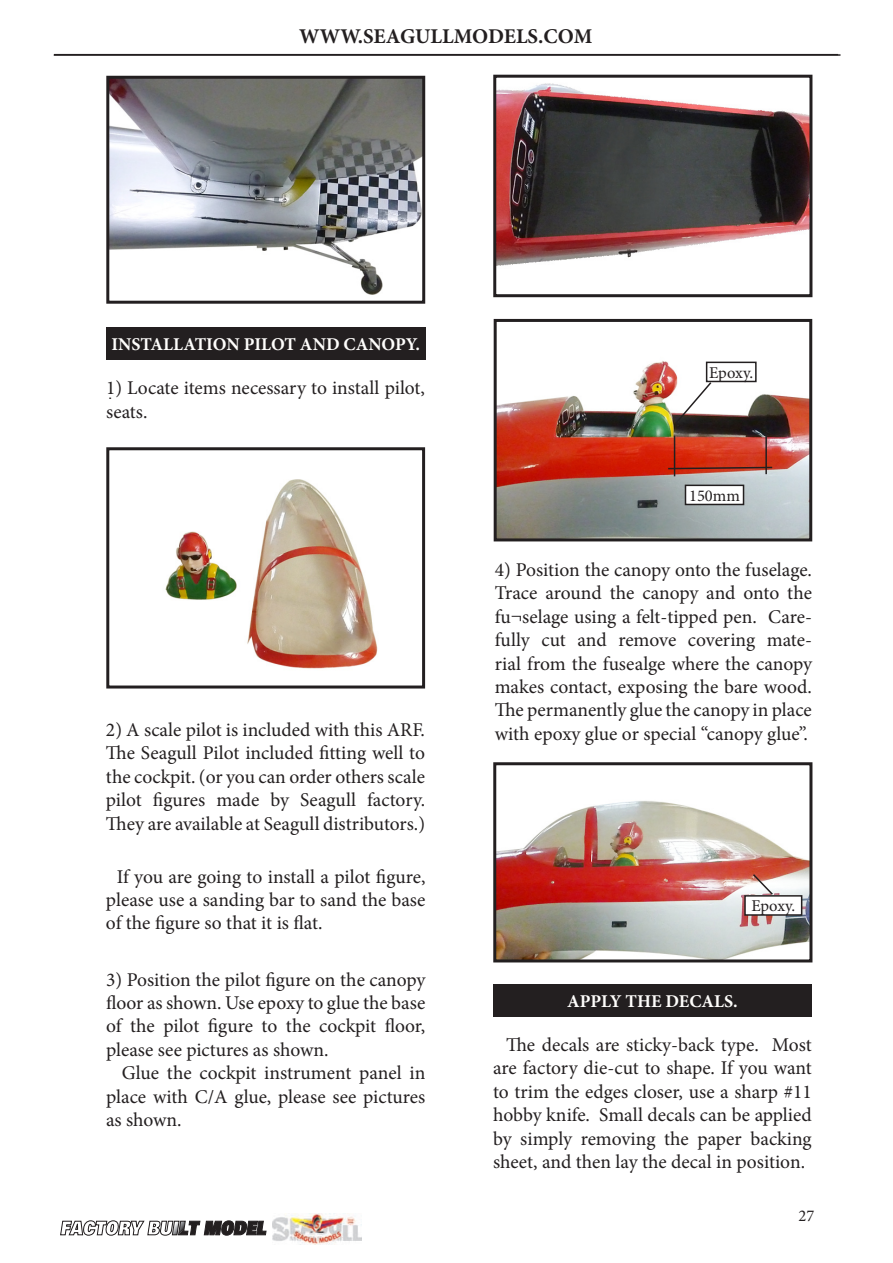
<style>
.page{position:relative;width:893px;height:1263px;background:#fff}
.page>*{position:absolute;margin:0;border:0;box-sizing:border-box;transform-origin:0 0}
.t1{font:700 21px "Minion Pro";color:#231f20}
.t2{font:19.5px/23.4px "Minion Pro";color:#231f20;text-align:justify}
.t3{font:700 18px "Minion Pro";color:#fffefc}
.t4{font:16.5px "Minion Pro";color:#231f20}
.t5{font:15.3px "Arial";color:#231f20}
</style>
<div class="page">
<hr style="left:54px;top:54px;width:786px;height:2px;background:#231f20">
<svg style="left:60px;top:1220px;width:206px;height:15px"></svg>
<img style="left:273px;top:1214px;width:89px;height:30px">
<img style="left:110px;top:80px;width:311px;height:215px">
<div style="left:106px;top:76px;width:319px;height:228px;border:3px solid #231f20"></div>
<div style="left:106px;top:327px;width:319px;height:33px;background:#231f20"></div>
<img style="left:165px;top:479px;width:213px;height:190px">
<div style="left:106px;top:447px;width:319px;height:241px;border:3px solid #231f20"></div>
<img style="left:497px;top:83px;width:311px;height:183px">
<div style="left:493px;top:75px;width:319px;height:222px;border:3px solid #231f20"></div>
<img style="left:498px;top:361px;width:310px;height:176px">
<div style="left:494px;top:319px;width:318px;height:222px;border:3px solid #231f20"></div>
<div style="left:707px;top:362px;width:49px;height:19px;background:#fff"></div>
<div style="left:706px;top:362px;width:51px;height:20px;border:2px solid #231f20"></div>
<hr style="left:765px;top:433px;width:2px;height:41px;background:#231f20">
<hr style="left:674px;top:436px;width:1px;height:40px;background:#231f20">
<div style="left:685px;top:485px;width:58px;height:19px;background:#fff"></div>
<div style="left:685px;top:485px;width:59px;height:20px;border:2px solid #231f20"></div>
<svg style="left:674px;top:381px;width:39px;height:44px"></svg>
<img style="left:497px;top:801px;width:311px;height:157px">
<div style="left:493px;top:762px;width:319px;height:200px;border:3px solid #231f20"></div>
<svg style="left:751px;top:872px;width:23px;height:23px"></svg>
<div style="left:745px;top:896px;width:57px;height:19px;background:#fff"></div>
<div style="left:744px;top:895px;width:58px;height:21px;border:2px solid #231f20"></div>
<svg style="left:667px;top:466px;width:107px;height:4px"></svg>
<div style="left:493px;top:985px;width:319px;height:32px;background:#231f20"></div>
<p class="t1" style="left:299px;top:21px;width:295px">WWW.SEAGULLMODELS.COM</p>
<p class="t3" style="left:111px;top:332px;width:310px">INSTALLATION PILOT AND CANOPY.</p>
<p class="t2" style="left:106px;top:376px;width:320px">1) Locate items necessary to install pilot, seats.</p>
<p class="t5" style="left:108px;top:384px;width:6px">.</p>
<p class="t4" style="left:709px;top:362px;width:45px">Epoxy.</p>
<p class="t4" style="left:689px;top:485px;width:52px">150mm</p>
<p class="t2" style="left:106px;top:718px;width:321px">2) A scale pilot is included with this ARF.<br>The Seagull Pilot included fitting well to the cockpit. (or you can order others scale pilot figures made by Seagull factory.<br>They are available at Seagull distributors.)</p>
<p class="t2" style="left:106px;top:865px;width:321px;text-indent:11px">If you are going to install a pilot figure, please use a sanding bar to sand the base of the figure so that it is flat.</p>
<p class="t2" style="left:106px;top:968px;width:321px">3) Position the pilot figure on the canopy floor as shown. Use epoxy to glue the base of the pilot figure to the cockpit floor, please see pictures as shown.</p>
<p class="t2" style="left:106px;top:1061px;width:321px;text-indent:16px">Glue the cockpit instrument panel in place with C/A glue, please see pictures as shown.</p>
<p class="t2" style="left:495px;top:558px;width:319px">4) Position the canopy onto the fuselage.<br>Trace around the canopy and onto the fu¬selage using a felt-tipped pen. Care&shy;fully cut and remove covering mate&shy;rial from the fusealge where the canopy makes contact, exposing the bare wood.<br>The permanently glue the canopy in place with epoxy glue or special “canopy glue”.</p>
<p class="t4" style="left:751px;top:895px;width:45px">Epoxy.</p>
<p class="t3" style="left:567px;top:989px;width:172px">APPLY THE DECALS.</p>
<p class="t2" style="left:493px;top:1033px;width:320px;text-indent:13px">The decals are sticky-back type. Most are factory die-cut to shape. If you want to trim the edges closer, use a sharp #11 hobby knife. Small decals can be applied by simply removing the paper backing sheet, and then lay the decal in position.</p>
<p class="t4" style="left:799px;top:1205px;width:17px">27</p>
</div>
